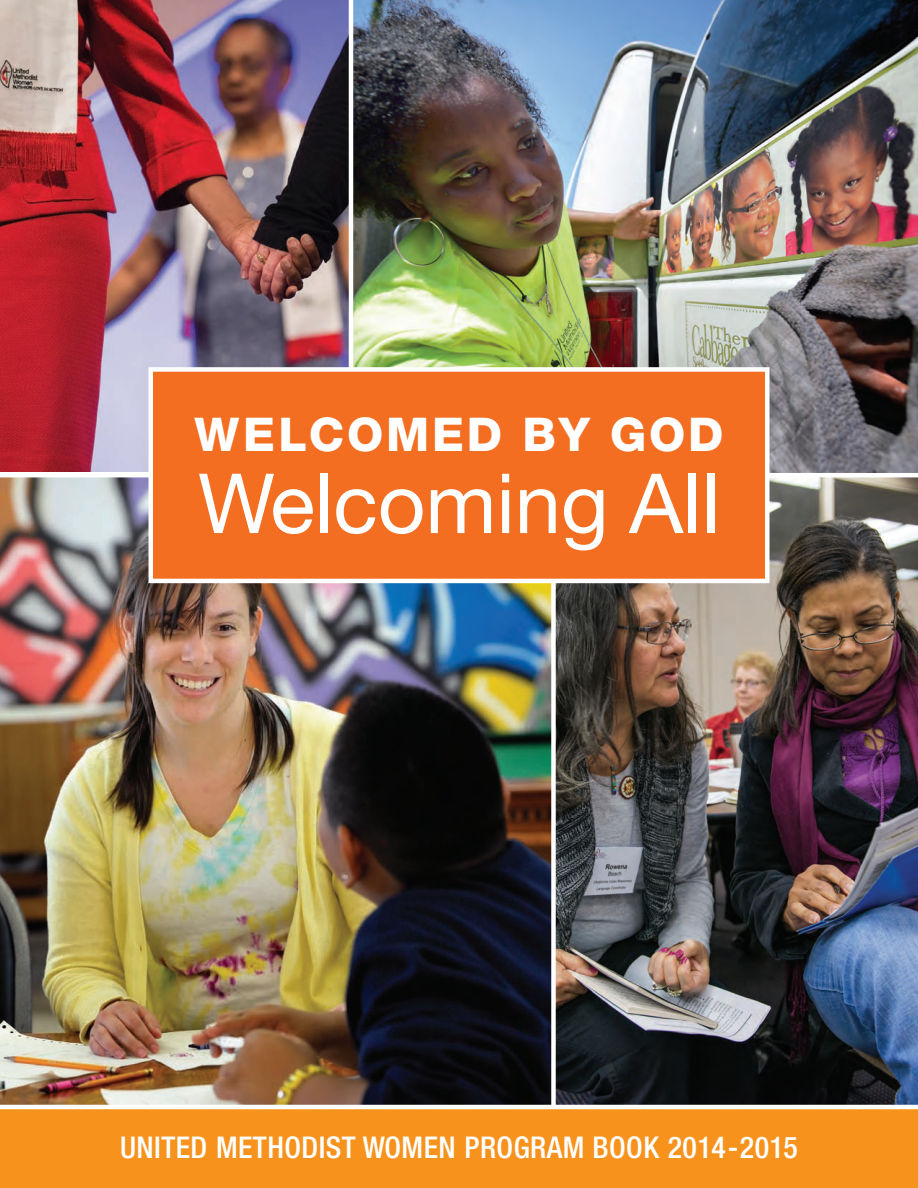
<style>
.page{position:relative;width:918px;height:1188px;background:#fff}
.page>*{position:absolute;margin:0;border:0;box-sizing:border-box;transform-origin:0 0}
.t1{font:83.1px "Helvetica Neue LT Std";color:#fff}
.t2{font:800 46.5px "Helvetica Neue LT Std";letter-spacing:.06em;color:#fff}
.t3{font:500 condensed 30px "Helvetica Neue LT Std";letter-spacing:.015em;color:#fff}
</style>
<div class="page">
<img style="left:0;top:478px;width:551px;height:627px">
<img style="left:556px;top:477px;width:362px;height:628px">
<img style="left:0;top:0;width:349px;height:472px">
<img style="left:353px;top:0;width:565px;height:473px">
<div style="left:0;top:1107px;width:918px;height:81px;background:#f7931d"></div>
<svg style="left:146px;top:365px;width:626px;height:220px;background:#f1762f"></svg>
<hr style="left:0;top:1105px;width:918px;height:4px;background:#fff">
<p class="t2" style="left:194px;top:406px;width:531px">WELCOMED BY GOD</p>
<p class="t1" style="left:198px;top:454px;width:523px">Welcoming All</p>
<p class="t3" style="left:120px;top:1130px;width:679px">UNITED METHODIST WOMEN PROGRAM BOOK 2014-2015</p>
</div>
